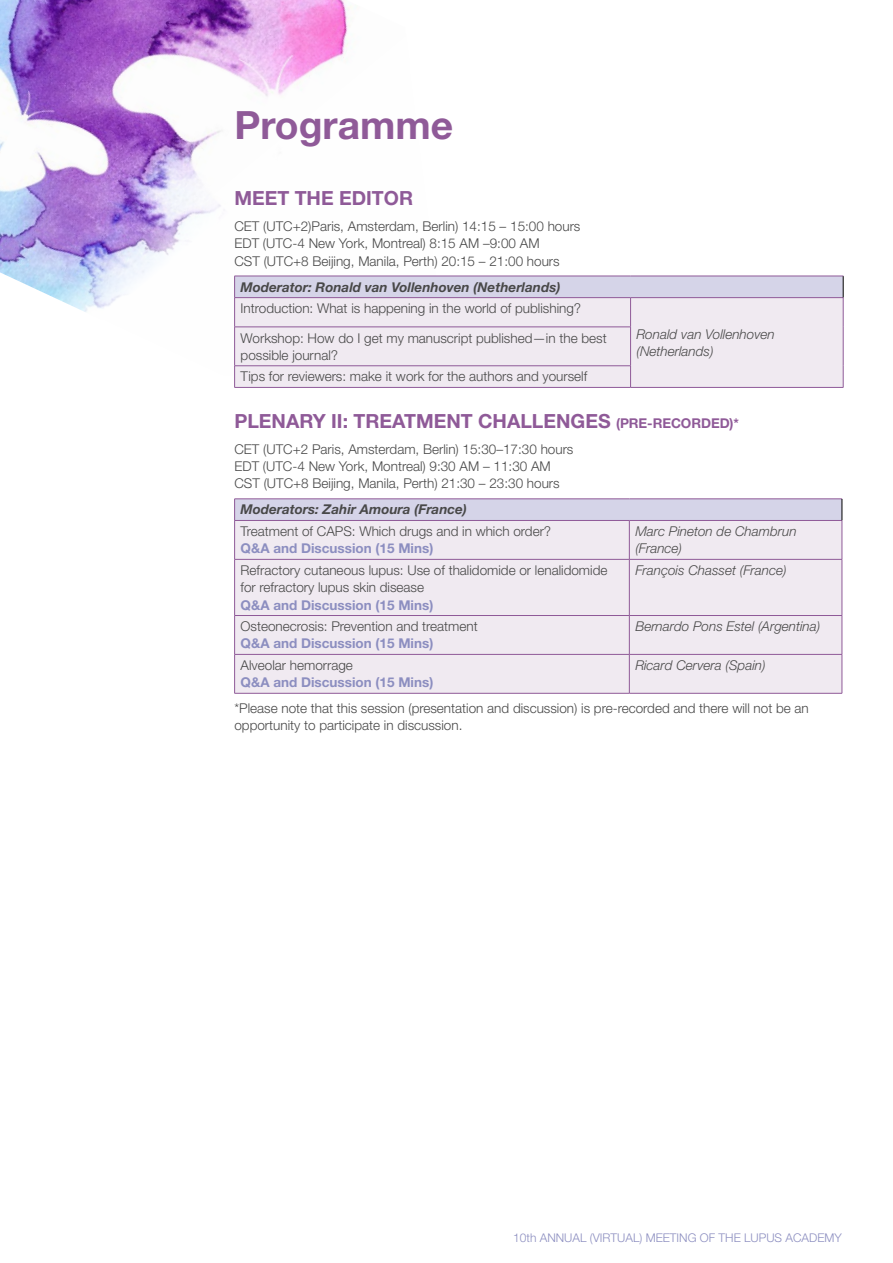
<style>
.page{position:relative;width:893px;height:1263px;background:#fff}
.page>*{position:absolute;margin:0;border:0;box-sizing:border-box;transform-origin:0 0}
.t1{font:700 39px "Helvetica Neue LT Std";color:#8f5a98}
.t2{font:700 19.5px "Helvetica Neue LT Std";color:#8f5a98}
.t3{font:300 13.5px/17.2px "Helvetica Neue LT Std";color:#484848}
.t4{font:italic 300 13.5px/17.2px "Helvetica Neue LT Std";color:#484848}
.t5{font:700 13.5px "Helvetica Neue LT Std";color:#8c8ec0}
.t6{font:italic 700 13.5px "Helvetica Neue LT Std";color:#484848}
.t7{font:300 12px "Helvetica Neue LT Std";color:#8c8ec0}
.s1{font-size:13.5px}
</style>
<div class="page">
<img style="left:0;top:0;width:446px;height:312px">
<div style="left:235px;top:276px;width:608px;height:22px;background:#d5d4e8"></div>
<div style="left:235px;top:298px;width:608px;height:89px;background:#f0eaf1"></div>
<hr style="left:234px;top:276px;width:397px;height:1px;background:#8f5a98">
<hr style="left:631px;top:276px;width:212px;height:1px;background:#8f5a98">
<hr style="left:631px;top:297px;width:212px;height:1px;background:#8f5a98">
<hr style="left:843px;top:327px;width:1px;height:39px;background:#8f5a98">
<svg style="left:843px;top:366px;width:1px;height:21px"></svg>
<hr style="left:631px;top:387px;width:212px;height:1px;background:#8f5a98">
<hr style="left:234px;top:297px;width:397px;height:1px;background:#8f5a98">
<svg style="left:630px;top:298px;width:1px;height:29px"></svg>
<hr style="left:234px;top:327px;width:397px;height:1px;background:#8f5a98">
<hr style="left:234px;top:327px;width:1px;height:39px;background:#8f5a98">
<hr style="left:630px;top:327px;width:1px;height:39px;background:#8f5a98">
<hr style="left:234px;top:365px;width:397px;height:1px;background:#8f5a98">
<svg style="left:234px;top:366px;width:1px;height:21px"></svg>
<svg style="left:630px;top:366px;width:1px;height:21px"></svg>
<hr style="left:234px;top:387px;width:397px;height:1px;background:#8f5a98">
<svg style="left:234px;top:276px;width:1px;height:51px"></svg>
<svg style="left:843px;top:276px;width:1px;height:51px"></svg>
<div style="left:235px;top:499px;width:607px;height:21px;background:#d5d4e8"></div>
<div style="left:235px;top:521px;width:607px;height:172px;background:#f0eaf1"></div>
<hr style="left:234px;top:499px;width:395px;height:1px;background:#8f5a98">
<hr style="left:629px;top:499px;width:213px;height:1px;background:#8f5a98">
<hr style="left:629px;top:520px;width:213px;height:1px;background:#8f5a98">
<hr style="left:842px;top:521px;width:1px;height:38px;background:#8f5a98">
<hr style="left:629px;top:559px;width:213px;height:1px;background:#8f5a98">
<hr style="left:842px;top:559px;width:1px;height:56px;background:#8f5a98">
<hr style="left:629px;top:615px;width:213px;height:1px;background:#8f5a98">
<hr style="left:842px;top:616px;width:1px;height:38px;background:#8f5a98">
<hr style="left:629px;top:654px;width:213px;height:1px;background:#8f5a98">
<hr style="left:842px;top:655px;width:1px;height:38px;background:#8f5a98">
<hr style="left:629px;top:693px;width:213px;height:1px;background:#8f5a98">
<hr style="left:234px;top:655px;width:1px;height:38px;background:#8f5a98">
<hr style="left:629px;top:655px;width:1px;height:38px;background:#8f5a98">
<hr style="left:234px;top:693px;width:395px;height:1px;background:#8f5a98">
<hr style="left:234px;top:616px;width:1px;height:38px;background:#8f5a98">
<hr style="left:629px;top:616px;width:1px;height:38px;background:#8f5a98">
<hr style="left:234px;top:654px;width:395px;height:1px;background:#8f5a98">
<hr style="left:234px;top:559px;width:1px;height:56px;background:#8f5a98">
<hr style="left:629px;top:559px;width:1px;height:56px;background:#8f5a98">
<hr style="left:234px;top:615px;width:395px;height:1px;background:#8f5a98">
<hr style="left:234px;top:521px;width:1px;height:38px;background:#8f5a98">
<hr style="left:234px;top:520px;width:395px;height:1px;background:#8f5a98">
<hr style="left:629px;top:521px;width:1px;height:38px;background:#8f5a98">
<hr style="left:234px;top:559px;width:395px;height:1px;background:#8f5a98">
<svg style="left:234px;top:499px;width:1px;height:21px"></svg>
<svg style="left:842px;top:499px;width:1px;height:21px"></svg>
<h1 class="t1" style="left:234px;top:101px;width:220px">Programme</h1>
<h2 class="t2" style="left:234px;top:186px;width:180px">MEET THE EDITOR</h2>
<p class="t3" style="left:234px;top:217px;width:347px">CET (UTC+2)Paris, Amsterdam, Berlin) 14:15 – 15:00 hours<br>EDT (UTC-4 New York, Montreal) 8:15 AM –9:00 AM<br>CST (UTC+8 Beijing, Manila, Perth) 20:15 – 21:00 hours</p>
<p class="t6" style="left:241px;top:278px;width:321px">Moderator: Ronald van Vollenhoven (Netherlands)</p>
<p class="t3" style="left:241px;top:300px;width:342px">Introduction: What is happening in the world of publishing?</p>
<p class="t4" style="left:637px;top:325px;width:140px">Ronald van Vollenhoven (Netherlands)</p>
<p class="t3" style="left:241px;top:329px;width:368px">Workshop: How do I get my manuscript published—in the best possible journal?</p>
<p class="t3" style="left:241px;top:368px;width:348px">Tips for reviewers: make it work for the authors and yourself</p>
<h2 class="t2" style="left:234px;top:409px;width:506px">PLENARY II: TREATMENT CHALLENGES <span class="s1">(PRE-RECORDED)*</span></h2>
<p class="t3" style="left:234px;top:440px;width:340px">CET (UTC+2 Paris, Amsterdam, Berlin) 15:30–17:30 hours<br>EDT (UTC-4 New York, Montreal) 9:30 AM – 11:30 AM<br>CST (UTC+8 Beijing, Manila, Perth) 21:30 – 23:30 hours</p>
<p class="t6" style="left:241px;top:501px;width:228px">Moderators: Zahir Amoura (France)</p>
<p class="t3" style="left:241px;top:522px;width:312px">Treatment of CAPS: Which drugs and in which order?</p>
<p class="t5" style="left:241px;top:540px;width:194px">Q&amp;A and Discussion (15 Mins)</p>
<p class="t4" style="left:635px;top:522px;width:163px">Marc Pineton de Chambrun (France)</p>
<p class="t3" style="left:241px;top:561px;width:368px">Refractory cutaneous lupus: Use of thalidomide or lenalidomide for refractory lupus skin disease</p>
<p class="t5" style="left:241px;top:596px;width:194px">Q&amp;A and Discussion (15 Mins)</p>
<p class="t3" style="left:241px;top:617px;width:239px">Osteonecrosis: Prevention and treatment</p>
<p class="t5" style="left:241px;top:635px;width:194px">Q&amp;A and Discussion (15 Mins)</p>
<p class="t4" style="left:635px;top:561px;width:153px">François Chasset (France)</p>
<p class="t4" style="left:635px;top:617px;width:187px">Bernardo Pons Estel (Argentina)</p>
<p class="t4" style="left:635px;top:656px;width:132px">Ricard Cervera (Spain)</p>
<p class="t3" style="left:234px;top:699px;width:576px">*Please note that this session (presentation and discussion) is pre-recorded and there will not be an opportunity to participate in discussion.</p>
<p class="t3" style="left:241px;top:656px;width:114px">Alveolar hemorrage</p>
<p class="t5" style="left:241px;top:674px;width:194px">Q&amp;A and Discussion (15 Mins)</p>
<p class="t7" style="left:513px;top:1230px;width:330px">10th ANNUAL (VIRTUAL) MEETING OF THE LUPUS ACADEMY</p>
</div>
